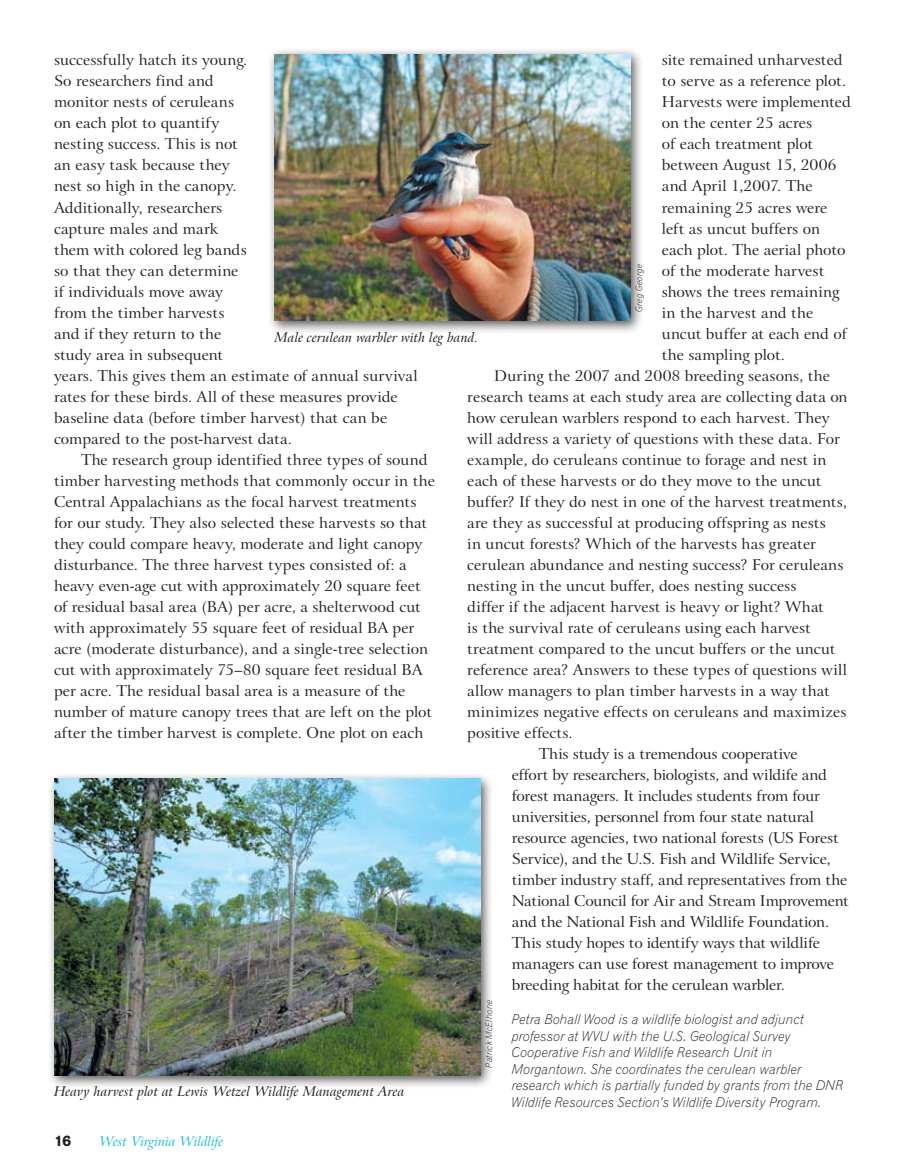
<style>
.page{position:relative;width:905px;height:1175px;background:#fff}
.page>*{position:absolute;margin:0;border:0;box-sizing:border-box;transform-origin:0 0}
.t1{font:15px/21px "Arrus BT";color:#231f20}
.t2{font:15px "Arrus BT";letter-spacing:-.02em;color:#231f20}
.t3{font:15px "Gothic 725 BT Black A";color:#231f20}
.t4{font:13.5px/16.5px "Gothic 720 BT Light Italic B";color:#231f20}
.t5{font:italic 13.5px "Arrus BT";color:#231f20}
.t6{font:italic 13.5px "Arrus BT";letter-spacing:-.015em;color:#26bcd7}
.t7{font:9px "Gothic 720 BT Light Italic B";letter-spacing:.015em;color:#231f20}
</style>
<div class="page">
<hr style="left:904px;top:0;width:1px;height:1174px;background:#e3f1de">
<div style="left:46px;top:772px;width:446px;height:316px;background:#231f20;opacity:.75"></div>
<img style="left:54px;top:778px;width:426px;height:297px">
<div style="left:267px;top:47px;width:376px;height:287px;background:#231f20;opacity:.75"></div>
<img style="left:274px;top:54px;width:356px;height:267px">
<hr style="left:904px;top:27px;width:1px;height:57px;background:#78496a">
<p class="t1" style="left:54px;top:50px;width:365px">successfully hatch its young.<br>So researchers find and<br>monitor nests of ceruleans<br>on each plot to quantify<br>nesting success. This is not<br>an easy task because they<br>nest so high in the canopy.<br>Additionally, researchers<br>capture males and mark<br>them with colored leg bands<br>so that they can determine<br>if individuals move away<br>from the timber harvests<br>and if they return to the<br>study area in subsequent<br>years. This gives them an estimate of annual survival rates for these birds. All of these measures provide baseline data (before timber harvest) that can be compared to the post-harvest data.</p>
<p class="t1" style="left:54px;top:449px;width:382px;text-indent:27px">The research group identified three types of sound timber harvesting methods that commonly occur in the Central Appalachians as the focal harvest treatments for our study. They also selected these harvests so that they could compare heavy, moderate and light canopy disturbance. The three harvest types consisted of: a heavy even-age cut with approximately 20 square feet of residual basal area (BA) per acre, a shelterwood cut with approximately 55 square feet of residual BA per acre (moderate disturbance), and a single-tree selection cut with approximately 75–80 square feet residual BA per acre. The residual basal area is a measure of the number of mature canopy trees that are left on the plot after the timber harvest is complete. One plot on each</p>
<p class="t1" style="left:662px;top:50px;width:182px">site remained unharvested</p>
<p class="t1" style="left:662px;top:71px;width:186px">to serve as a reference plot.</p>
<p class="t1" style="left:662px;top:92px;width:190px">Harvests were implemented</p>
<p class="t1" style="left:662px;top:113px;width:152px">on the center 25 acres</p>
<p class="t1" style="left:662px;top:134px;width:153px">of each treatment plot</p>
<p class="t1" style="left:662px;top:155px;width:176px">between August 15, 2006</p>
<p class="t1" style="left:662px;top:176px;width:152px">and April 1,2007. The</p>
<p class="t1" style="left:662px;top:197px;width:167px">remaining 25 acres were</p>
<p class="t1" style="left:662px;top:218px;width:160px">left as uncut buffers on</p>
<p class="t1" style="left:662px;top:239px;width:185px">each plot. The aerial photo</p>
<p class="t1" style="left:662px;top:260px;width:164px">of the moderate harvest</p>
<p class="t1" style="left:662px;top:281px;width:179px">shows the trees remaining</p>
<p class="t1" style="left:662px;top:302px;width:153px">in the harvest and the</p>
<p class="t1" style="left:662px;top:323px;width:186px">uncut buffer at each end of</p>
<p class="t1" style="left:662px;top:344px;width:125px">the sampling plot.</p>
<p class="t1" style="left:494px;top:365px;width:337px">During the 2007 and 2008 breeding seasons, the</p>
<p class="t1" style="left:467px;top:386px;width:382px">research teams at each study area are collecting data on</p>
<p class="t1" style="left:467px;top:407px;width:364px">how cerulean warblers respond to each harvest. They</p>
<p class="t1" style="left:467px;top:428px;width:374px">will address a variety of questions with these data. For</p>
<p class="t1" style="left:467px;top:449px;width:361px">example, do ceruleans continue to forage and nest in</p>
<p class="t1" style="left:467px;top:470px;width:356px">each of these harvests or do they move to the uncut</p>
<p class="t1" style="left:467px;top:491px;width:381px">buffer? If they do nest in one of the harvest treatments,</p>
<p class="t1" style="left:467px;top:512px;width:360px">are they as successful at producing offspring as nests</p>
<p class="t1" style="left:467px;top:533px;width:350px">in uncut forests? Which of the harvests has greater</p>
<p class="t1" style="left:467px;top:554px;width:378px">cerulean abundance and nesting success? For ceruleans</p>
<p class="t1" style="left:467px;top:575px;width:331px">nesting in the uncut buffer, does nesting success</p>
<p class="t1" style="left:467px;top:596px;width:358px">differ if the adjacent harvest is heavy or light? What</p>
<p class="t1" style="left:467px;top:617px;width:345px">is the survival rate of ceruleans using each harvest</p>
<p class="t1" style="left:467px;top:638px;width:369px">treatment compared to the uncut buffers or the uncut</p>
<p class="t1" style="left:467px;top:659px;width:381px">reference area? Answers to these types of questions will</p>
<p class="t1" style="left:467px;top:680px;width:364px">allow managers to plan timber harvests in a way that</p>
<p class="t1" style="left:467px;top:701px;width:381px">minimizes negative effects on ceruleans and maximizes</p>
<p class="t1" style="left:467px;top:722px;width:107px">positive effects.</p>
<p class="t1" style="left:539px;top:743px;width:260px">This study is a tremendous cooperative</p>
<p class="t1" style="left:512px;top:764px;width:317px">effort by researchers, biologists, and wildife and</p>
<p class="t1" style="left:512px;top:785px;width:310px">forest managers. It includes students from four</p>
<p class="t1" style="left:512px;top:806px;width:304px">universities, personnel from four state natural</p>
<p class="t1" style="left:512px;top:827px;width:328px">resource agencies, two national forests (US Forest</p>
<p class="t1" style="left:512px;top:848px;width:320px">Service), and the U.S. Fish and Wildlife Service,</p>
<p class="t1" style="left:512px;top:869px;width:337px">timber industry staff, and representatives from the</p>
<p class="t2" style="left:512px;top:891px;width:338px">National Council for Air and Stream Improvement</p>
<p class="t2" style="left:512px;top:912px;width:319px">and the National Fish and Wildlife Foundation.</p>
<p class="t1" style="left:512px;top:932px;width:310px">This study hopes to identify ways that wildlife</p>
<p class="t1" style="left:512px;top:953px;width:324px">managers can use forest management to improve</p>
<p class="t1" style="left:512px;top:974px;width:275px">breeding habitat for the cerulean warbler.</p>
<p class="t4" style="left:512px;top:1011px;width:333px">Petra Bohall Wood is a wildlife biologist and adjunct professor at WVU with the U.S. Geological Survey Cooperative Fish and Wildlife Research Unit in Morgantown. She coordinates the cerulean warbler research which is partially funded by grants from the DNR Wildlife Resources Section’s Wildlife Diversity Program.</p>
<p class="t7" style="left:633px;top:312px;width:50px;rotate:-90deg">Greg George</p>
<p class="t5" style="left:274px;top:328px;width:205px">Male cerulean warbler with leg band.</p>
<p class="t7" style="left:483px;top:1067px;width:69px;rotate:-90deg">Patrick McElhone</p>
<p class="t5" style="left:54px;top:1082px;width:352px">Heavy harvest plot at Lewis Wetzel Wildlife Management Area</p>
<p class="t3" style="left:54px;top:1131px;width:19px">16</p>
<p class="t6" style="left:99px;top:1133px;width:126px">West Virginia Wildlife</p>
</div>
